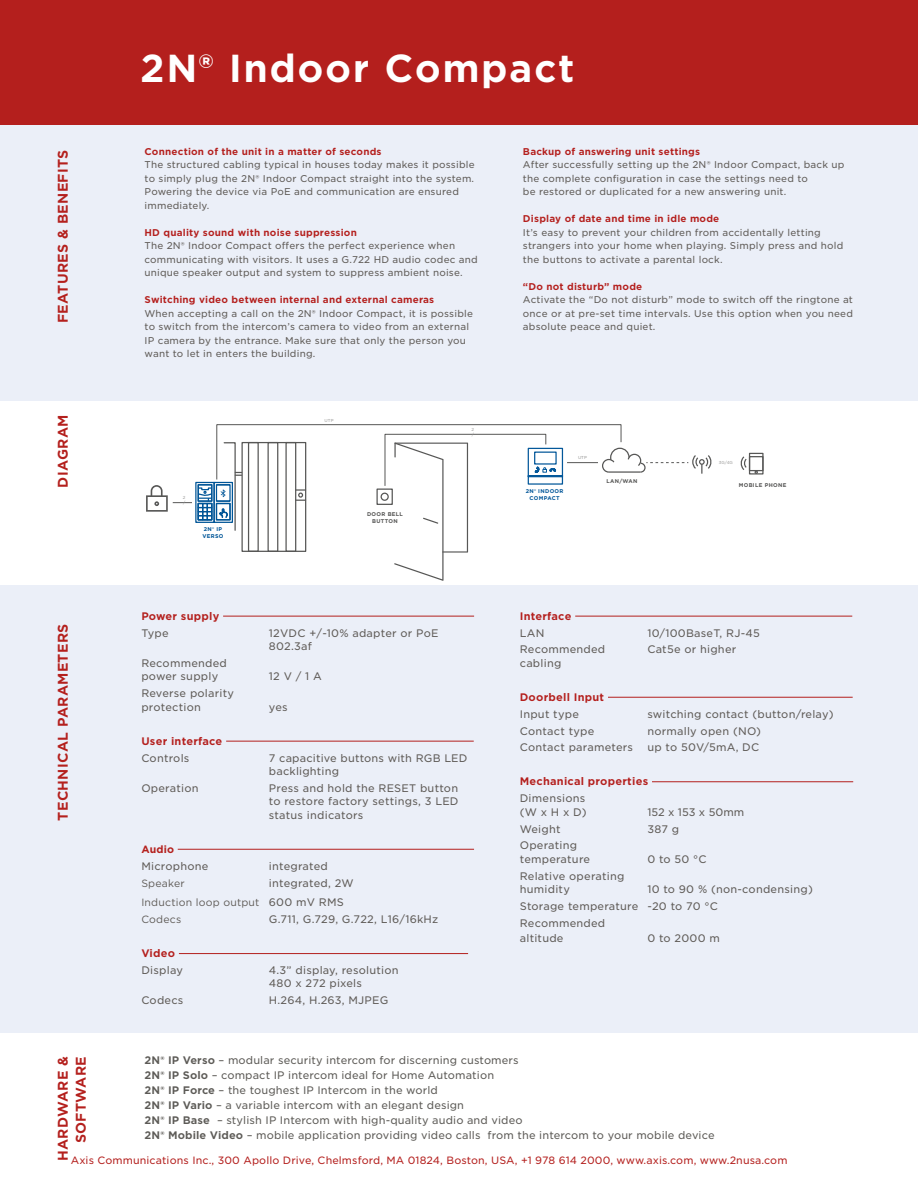
<style>
.page{position:relative;width:918px;height:1188px;background:#fff}
.page>*{position:absolute;margin:0;border:0;box-sizing:border-box;transform-origin:0 0}
.t1{font:700 37.5px "Gotham S Sm";letter-spacing:.04em;color:#fff}
.t2{font:700 13.5px/18px "Gotham S Sm";letter-spacing:.02em;color:#b4201d;text-align:right}
.t3{font:10.5px/13.5px "Gotham S Sm";letter-spacing:.02em;color:#5f5b57}
.t4{font:10.5px/15px "Gotham S Sm";letter-spacing:.01em;color:#5d5b57}
.t5{font:700 10.5px "Gotham S Sm";letter-spacing:.02em;color:#b41f1d}
.t6{font:10.5px/17px "Gotham";letter-spacing:.02em;color:#5f5b57}
.t7{font:10.5px "Gotham S Sm";color:#5f5b57}
.t8{font:700 10.5px "Gotham S Sm";letter-spacing:.02em;color:#b4201d}
.t9{font:700 10.5px "Gotham";letter-spacing:.02em;color:#b4201d}
.t10{font:10.2px "Gotham S Sm";letter-spacing:.01em;color:#b4201e}
.t11{font:9.45px/13.5px "Gotham S Sm";letter-spacing:.02em;color:#5f5b57}
.t12{font:700 9.45px "Gotham S Sm";letter-spacing:.02em;color:#b41f1d}
.t13{font:700 5.4px/6.6px "Gotham";letter-spacing:.06em;color:#575756;text-align:center}
.t14{font:700 5.4px "Gotham";letter-spacing:.06em;color:#035799}
.t15{font:700 5.4px/6.6px "Gotham";letter-spacing:.06em;color:#015698}
.t16{font:4.2px/4.9px "Gotham S Sm";color:#9d9d9c}
.s1{font-family:"Gotham S Sm"}
.s2{font-weight:700}
</style>
<div class="page">
<div style="left:0;top:586px;width:918px;height:447px;background:#ebeff8"></div>
<hr style="left:223px;top:616px;width:251px;height:1px;background:#b41f1d">
<hr style="left:226px;top:741px;width:248px;height:1px;background:#b41f1d">
<hr style="left:178px;top:849px;width:296px;height:1px;background:#b41f1d">
<hr style="left:179px;top:953px;width:289px;height:1px;background:#b41f1d">
<hr style="left:575px;top:616px;width:277px;height:1px;background:#b41f1d">
<hr style="left:608px;top:697px;width:245px;height:1px;background:#b41f1d">
<hr style="left:652px;top:781px;width:201px;height:1px;background:#b41f1d">
<div style="left:0;top:122px;width:918px;height:279px;background:#ebeff8"></div>
<div style="left:0;top:0;width:918px;height:124px;background:#b41f1d"></div>
<div style="left:749px;top:453px;width:15px;height:22px;border:1px solid #575756"></div>
<div style="left:749px;top:456px;width:15px;height:15px;border:1px solid #575756"></div>
<svg style="left:740px;top:456px;width:7px;height:14px"></svg>
<svg style="left:146px;top:424px;width:566px;height:157px"></svg>
<div style="left:534px;top:452px;width:23px;height:13px;border:1px solid #04589a"></div>
<h2 class="t2" style="left:54px;top:323px;width:175px;rotate:-90deg">FEATURES &amp; BENEFITS</h2>
<h2 class="t2" style="left:54px;top:488px;width:74px;rotate:-90deg">DIAGRAM</h2>
<h2 class="t2" style="left:54px;top:821px;width:198px;rotate:-90deg">TECHNICAL PARAMETERS</h2>
<h1 class="t1" style="left:140px;top:43px;width:436px">2N® Indoor Compact</h1>
<p class="t12" style="left:145px;top:145px;width:239px">Connection of the unit in a matter of seconds</p>
<p class="t11" style="left:145px;top:158px;width:332px">The structured cabling typical in houses today makes it possible to simply plug the 2N® Indoor Compact straight into the system.<br>Powering the device via PoE and communication are ensured immediately.</p>
<p class="t12" style="left:145px;top:226px;width:214px">HD quality sound with noise suppression</p>
<p class="t11" style="left:145px;top:239px;width:335px">The 2N® Indoor Compact offers the perfect experience when communicating with visitors. It uses a G.722 HD audio codec and unique speaker output and system to suppress ambient noise.</p>
<p class="t12" style="left:145px;top:293px;width:291px">Switching video between internal and external cameras</p>
<p class="t11" style="left:145px;top:307px;width:330px">When accepting a call on the 2N® Indoor Compact, it is possible to switch from the intercom’s camera to video from an external IP camera by the entrance. Make sure that only the person you want to let in enters the building.</p>
<p class="t16" style="left:325px;top:418px;width:10px">UTP</p>
<p class="t16" style="left:472px;top:426px;width:4px">2 /</p>
<p class="t12" style="left:523px;top:145px;width:179px">Backup of answering unit settings</p>
<p class="t11" style="left:523px;top:158px;width:323px">After successfully setting up the 2N® Indoor Compact, back up the complete configuration in case the settings need to<br>be restored or duplicated for a new answering unit.</p>
<p class="t12" style="left:523px;top:212px;width:198px">Display of date and time in idle mode</p>
<p class="t11" style="left:523px;top:226px;width:322px">It’s easy to prevent your children from accidentally letting strangers into your home when playing. Simply press and hold the buttons to activate a parental lock.</p>
<p class="t12" style="left:523px;top:280px;width:121px">“Do not disturb” mode</p>
<p class="t11" style="left:523px;top:293px;width:332px;text-align:justify">Activate the “Do not disturb” mode to switch off the ringtone at once or at pre-set time intervals. Use this option when you need absolute peace and quiet.</p>
<p class="t14" style="left:526px;top:488px;width:39px">2N® INDOOR</p>
<p class="t16" style="left:578px;top:455px;width:10px">UTP</p>
<p class="t13" style="left:606px;top:478px;width:32px">LAN/WAN</p>
<p class="t16" style="left:719px;top:460px;width:16px">3G/4G</p>
<p class="t13" style="left:739px;top:482px;width:49px">MOBILE PHONE</p>
<p class="t16" style="left:183px;top:495px;width:4px">2</p>
<p class="t14" style="left:530px;top:495px;width:32px">COMPACT</p>
<p class="t16" style="left:183px;top:500px;width:4px">/</p>
<p class="t15" style="left:202px;top:526px;width:23px">2N® IP<br>VERSO</p>
<p class="t13" style="left:367px;top:511px;width:37px">DOOR BELL<br>BUTTON</p>
<p class="t8" style="left:141px;top:609px;width:79px">Power supply</p>
<p class="t3" style="left:141px;top:626px;width:29px">Type</p>
<p class="t3" style="left:269px;top:626px;width:171px">12VDC +/-10% adapter or PoE<br>802.3af</p>
<p class="t3" style="left:141px;top:656px;width:87px">Recommended power supply</p>
<p class="t3" style="left:269px;top:670px;width:54px">12 V / 1 A</p>
<p class="t3" style="left:141px;top:687px;width:94px">Reverse polarity protection</p>
<p class="t3" style="left:269px;top:700px;width:20px">yes</p>
<p class="t5" style="left:141px;top:734px;width:82px">User interface</p>
<p class="t3" style="left:141px;top:751px;width:50px">Controls</p>
<p class="t3" style="left:269px;top:751px;width:200px">7 capacitive buttons with RGB LED backlighting</p>
<p class="t3" style="left:141px;top:781px;width:59px">Operation</p>
<p class="t3" style="left:269px;top:781px;width:191px;text-align:justify">Press and hold the RESET button to restore factory settings, 3 LED status indicators</p>
<p class="t9" style="left:141px;top:842px;width:34px">Audio</p>
<p class="t3" style="left:141px;top:859px;width:69px">Microphone</p>
<p class="t3" style="left:269px;top:859px;width:60px">integrated</p>
<p class="t6" style="left:141px;top:874px;width:45px">Speaker</p>
<p class="t3" style="left:269px;top:876px;width:86px">integrated, 2W</p>
<p class="t6" style="left:141px;top:894px;width:204px">Induction loop output <span class="s1">600 mV RMS<br></span>Codecs</p>
<p class="t3" style="left:269px;top:912px;width:171px">G.711, G.729, G.722, L16/16kHz</p>
<p class="t5" style="left:141px;top:946px;width:35px">Video</p>
<p class="t3" style="left:141px;top:963px;width:43px">Display</p>
<p class="t3" style="left:269px;top:963px;width:131px">4.3” display, resolution<br>480 x 272 pixels</p>
<p class="t3" style="left:141px;top:994px;width:44px">Codecs</p>
<p class="t3" style="left:269px;top:994px;width:121px">H.264, H.263, MJPEG</p>
<p class="t5" style="left:520px;top:609px;width:53px">Interface</p>
<p class="t3" style="left:520px;top:626px;width:26px">LAN</p>
<p class="t3" style="left:647px;top:626px;width:114px">10/100BaseT, RJ-45</p>
<p class="t3" style="left:520px;top:643px;width:87px">Recommended cabling</p>
<p class="t3" style="left:647px;top:643px;width:90px">Cat5e or higher</p>
<p class="t5" style="left:520px;top:690px;width:86px">Doorbell Input</p>
<p class="t3" style="left:520px;top:707px;width:61px">Input type</p>
<p class="t3" style="left:647px;top:707px;width:188px">switching contact (button/relay)</p>
<p class="t3" style="left:520px;top:724px;width:76px">Contact type</p>
<p class="t3" style="left:647px;top:724px;width:115px">normally open (NO)</p>
<p class="t3" style="left:520px;top:741px;width:115px">Contact parameters</p>
<p class="t3" style="left:647px;top:741px;width:113px">up to 50V/5mA, DC</p>
<p class="t5" style="left:520px;top:774px;width:130px">Mechanical properties</p>
<p class="t3" style="left:520px;top:791px;width:68px">Dimensions (W x H x D)</p>
<p class="t7" style="left:647px;top:805px;width:99px">152 x 153 x 50mm</p>
<p class="t3" style="left:520px;top:822px;width:42px">Weight</p>
<p class="t3" style="left:647px;top:822px;width:33px">387 g</p>
<p class="t3" style="left:520px;top:839px;width:72px">Operating temperature</p>
<p class="t3" style="left:647px;top:852px;width:61px">0 to 50 °C</p>
<p class="t3" style="left:520px;top:869px;width:106px">Relative operating humidity</p>
<p class="t3" style="left:520px;top:881px;width:295px;line-height:17px;text-indent:128px">10 to 90 % (non-condensing)<br>Storage temperature -20 to 70 °C<br>Recommended</p>
<p class="t3" style="left:520px;top:931px;width:45px">altitude</p>
<p class="t3" style="left:647px;top:931px;width:74px">0 to 2000 m</p>
<p class="t4" style="left:145px;top:1052px;width:572px"><span class="s2">2N® IP Verso</span> – modular security intercom for discerning customers<br><span class="s2">2N® IP Solo</span> – compact IP intercom ideal for Home Automation<br><span class="s2">2N® IP Force</span> – the toughest IP Intercom in the world<br><span class="s2">2N® IP Vario</span> – a variable intercom with an elegant design<br><span class="s2">2N® IP Base</span> – stylish IP Intercom with high-quality audio and video<br><span class="s2">2N® Mobile Video</span> – mobile application providing video calls from the intercom to your mobile device</p>
<h2 class="t2" style="left:54px;top:1161px;width:106px;rotate:-90deg">HARDWARE &amp;<br>SOFTWARE</h2>
<p class="t10" style="left:71px;top:1153px;width:718px">Axis Communications Inc., 300 Apollo Drive, Chelmsford, MA 01824, Boston, USA, +1 978 614 2000, www.axis.com, www.2nusa.com</p>
</div>
